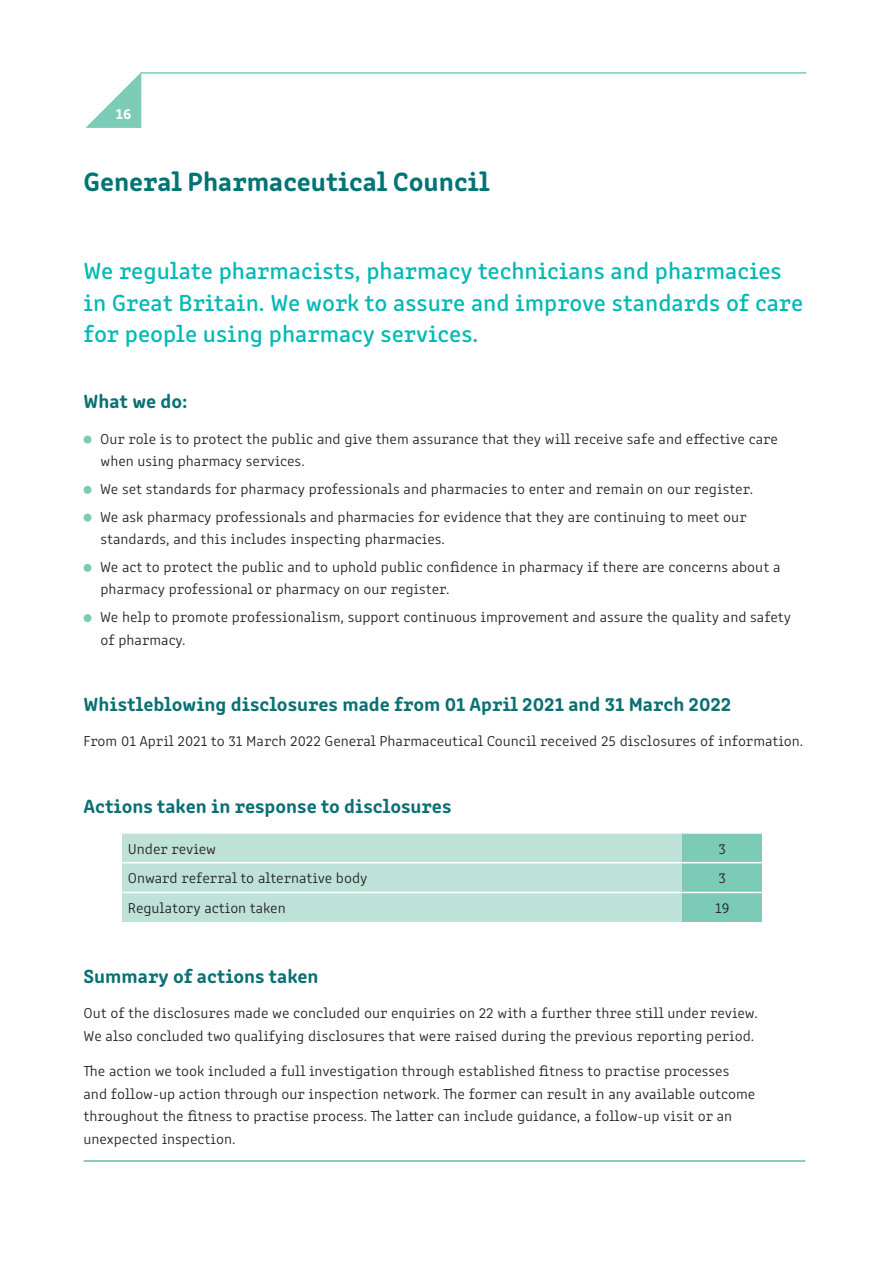
<style>
.page{position:relative;width:893px;height:1263px;background:#fff}
.page>*{position:absolute;margin:0;border:0;box-sizing:border-box;transform-origin:0 0}
.t1{font:700 27px "Clone Rounded";color:#007475}
.t2{font:24px/31.5px "Clone Rounded Me";color:#03b9b4}
.t3{font:700 19.5px "Clone Rounded";color:#097073}
.t4{font:300 15px/22.5px "Clone Rounded";color:#231f20}
.t5{font:700 15px "Clone Rounded";color:#fff}
</style>
<div class="page">
<hr style="left:83px;top:1160px;width:722px;height:2px;background:#7ccbb7">
<hr style="left:141px;top:72px;width:665px;height:2px;background:#7ccbb7">
<div style="left:122px;top:833px;width:561px;height:30px;background:#bee2d7"></div>
<div style="left:122px;top:863px;width:561px;height:29px;background:#bee2d7"></div>
<div style="left:122px;top:892px;width:561px;height:30px;background:#bee2d7"></div>
<div style="left:683px;top:833px;width:79px;height:30px;background:#7ccbb7"></div>
<div style="left:683px;top:863px;width:79px;height:29px;background:#7ccbb7"></div>
<div style="left:683px;top:892px;width:79px;height:30px;background:#7ccbb7"></div>
<hr style="left:122px;top:832px;width:561px;height:2px;background:#fff">
<hr style="left:683px;top:832px;width:79px;height:2px;background:#fff">
<hr style="left:122px;top:862px;width:561px;height:1px;background:#fff">
<hr style="left:683px;top:862px;width:79px;height:1px;background:#fff">
<hr style="left:122px;top:892px;width:561px;height:1px;background:#fff">
<hr style="left:683px;top:892px;width:79px;height:1px;background:#fff">
<svg style="left:85px;top:72px;width:56px;height:56px"></svg>
<div style="left:84px;top:436px;width:8px;height:8px;background:#7ccbb7;border-radius:50%"></div>
<div style="left:84px;top:486px;width:8px;height:8px;background:#7ccbb7;border-radius:50%"></div>
<div style="left:84px;top:514px;width:8px;height:8px;background:#7ccbb7;border-radius:50%"></div>
<div style="left:84px;top:564px;width:8px;height:8px;background:#7ccbb7;border-radius:50%"></div>
<div style="left:84px;top:614px;width:8px;height:8px;background:#7ccbb7;border-radius:50%"></div>
<p class="t5" style="left:116px;top:101px;width:17px">16</p>
<h2 class="t1" style="left:84px;top:160px;width:408px">General Pharmaceutical Council</h2>
<h2 class="t2" style="left:84px;top:253px;width:721px">We regulate pharmacists, pharmacy technicians and pharmacies in Great Britain. We work to assure and improve standards of care for people using pharmacy services.</h2>
<h3 class="t3" style="left:84px;top:386px;width:106px">What we do:</h3>
<p class="t4" style="left:100px;top:426px;width:679px">Our role is to protect the public and give them assurance that they will receive safe and efective care when using pharmacy services.</p>
<p class="t4" style="left:100px;top:476px;width:655px">We set standards for pharmacy professionals and pharmacies to enter and remain on our register.</p>
<p class="t4" style="left:100px;top:504px;width:648px">We ask pharmacy professionals and pharmacies for evidence that they are continuing to meet our standards, and this includes inspecting pharmacies.</p>
<p class="t4" style="left:100px;top:554px;width:682px">We act to protect the public and to uphold public confdence in pharmacy if there are concerns about a pharmacy professional or pharmacy on our register.</p>
<p class="t4" style="left:100px;top:605px;width:693px">We help to promote professionalism, support continuous improvement and assure the quality and safety of pharmacy.</p>
<h3 class="t3" style="left:84px;top:688px;width:649px">Whistleblowing disclosures made from 01 April 2021 and 31 March 2022</h3>
<p class="t4" style="left:84px;top:729px;width:721px">From 01 April 2021 to 31 March 2022 General Pharmaceutical Council received 25 disclosures of information.</p>
<p class="t3" style="left:84px;top:791px;width:369px">Actions taken in response to disclosures</p>
<p class="t4" style="left:128px;top:836px;width:90px">Under review</p>
<p class="t4" style="left:718px;top:836px;width:9px">3</p>
<p class="t4" style="left:128px;top:866px;width:241px">Onward referral to alternative body</p>
<p class="t4" style="left:718px;top:866px;width:9px">3</p>
<p class="t4" style="left:128px;top:896px;width:159px">Regulatory action taken</p>
<p class="t4" style="left:715px;top:896px;width:16px">19</p>
<h3 class="t3" style="left:84px;top:961px;width:236px">Summary of actions taken</h3>
<p class="t4" style="left:84px;top:1001px;width:676px">Out of the disclosures made we concluded our enquiries on 22 with a further three still under review.<br>We also concluded two qualifying disclosures that were raised during the previous reporting period.</p>
<p class="t4" style="left:84px;top:1059px;width:673px">Te action we took included a full investigation through established ftness to practise processes and follow-up action through our inspection network. Te former can result in any available outcome throughout the ftness to practise process. Te later can include guidance, a follow-up visit or an unexpected inspection.</p>
</div>
